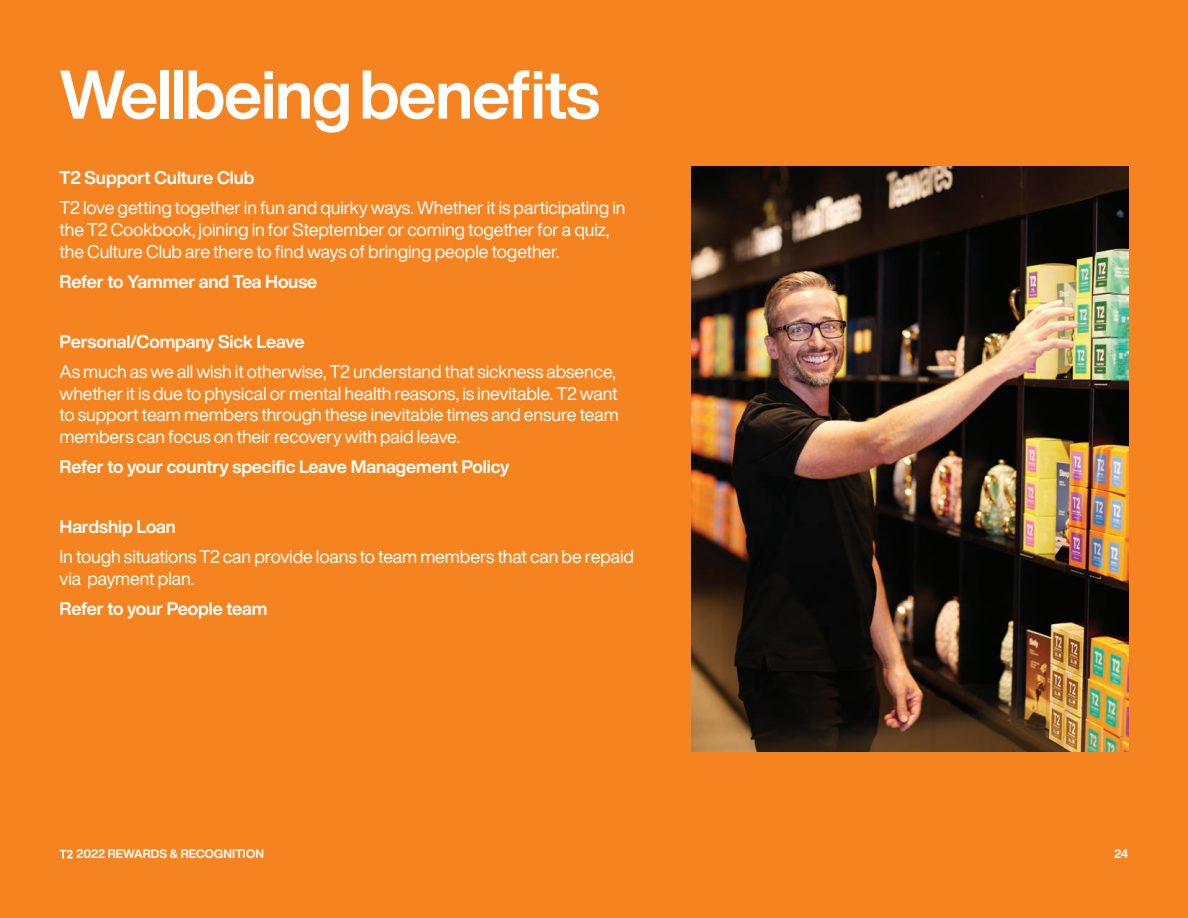
<style>
.page{position:relative;width:1188px;height:918px;background:#f58420}
.page>*{position:absolute;margin:0;border:0;box-sizing:border-box;transform-origin:0 0}
.t1{font:700 67.5px "Helvetica Now Display";letter-spacing:-.02em;color:#fff}
.t2{font:18px/21.6px "Helvetica Now Display";letter-spacing:-.01em;color:#fff}
.t3{font:700 18px "Helvetica Now Display";letter-spacing:-.01em;color:#fff}
.t4{font:700 12px "Helvetica Now Display";letter-spacing:.005em;color:#fff}
</style>
<div class="page">
<svg style="left:60px;top:850px;width:14px;height:8px"></svg>
<img style="left:691px;top:167px;width:437px;height:584px">
<h1 class="t1" style="left:60px;top:48px;width:542px">Wellbeing benefits</h1>
<p class="t3" style="left:60px;top:165px;width:197px">T2 Support Culture Club</p>
<p class="t2" style="left:60px;top:197px;width:568px">T2 love getting together in fun and quirky ways. Whether it is participating in the T2 Cookbook, joining in for Steptember or coming together for a quiz, the Culture Club are there to find ways of bringing people together.</p>
<p class="t3" style="left:60px;top:269px;width:259px">Refer to Yammer and Tea House</p>
<p class="t3" style="left:60px;top:329px;width:247px">Personal/Company Sick Leave</p>
<p class="t2" style="left:60px;top:361px;width:561px">As much as we all wish it otherwise, T2 understand that sickness absence, whether it is due to physical or mental health reasons, is inevitable. T2 want to support team members through these inevitable times and ensure team members can focus on their recovery with paid leave.</p>
<p class="t3" style="left:60px;top:454px;width:452px">Refer to your country specific Leave Management Policy</p>
<p class="t3" style="left:60px;top:514px;width:118px">Hardship Loan</p>
<p class="t2" style="left:60px;top:546px;width:576px">In tough situations T2 can provide loans to team members that can be repaid via payment plan.</p>
<p class="t3" style="left:60px;top:596px;width:210px">Refer to your People team</p>
<p class="t4" style="left:77px;top:846px;width:189px">2022 REWARDS &amp; RECOGNITION</p>
<p class="t4" style="left:1114px;top:846px;width:16px">24</p>
</div>
